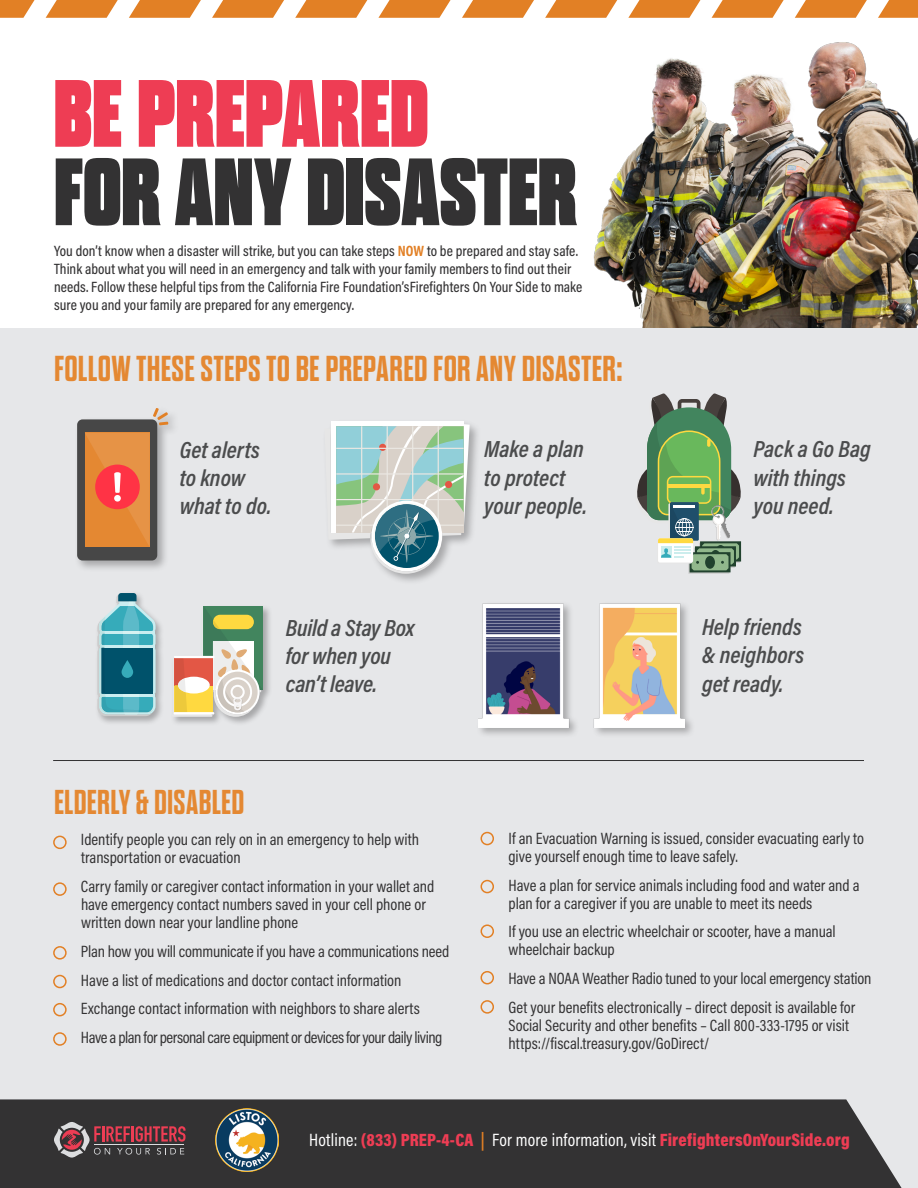
<style>
.page{position:relative;width:918px;height:1188px;background:#fff}
.page>*{position:absolute;margin:0;border:0;box-sizing:border-box;transform-origin:0 0}
.t1{font:800 95.25px "Dharma Gothic E";color:#333233}
.t2{font:800 95.25px "Dharma Gothic E";color:#ee3d54}
.t3{font:700 36px "Dharma Gothic E";letter-spacing:.015em;color:#e48832}
.t4{font:700 34.5px "Dharma Gothic E";letter-spacing:.01em;color:#e48832}
.t5{font:italic 600 23.55px/28.2px "Acumin Pro Cond";color:#4b4c4d}
.t6{font:900 18px "Acumin Pro Cond";letter-spacing:.01em;color:#ee3d54}
.t7{font:16.5px/18px "Acumin Pro Cond";color:#333233}
.t8{font:16.5px "Acumin Pro Cond";letter-spacing:-.03em;color:#333233}
.t9{font:500 15px/18px "Acumin Pro Cond";letter-spacing:.005em;color:#333233}
.s1{font-weight:700;color:#e28025}
.s2{font-weight:400;color:#fff}
.s3{font-weight:600;color:#e28025}
</style>
<div class="page">
<img style="left:593px;top:42px;width:325px;height:286px">
<div style="left:0;top:328px;width:918px;height:860px;background:#e6e7e9"></div>
<div style="left:0;top:1099px;width:902px;height:89px;background:#333233"></div>
<img style="left:215px;top:1108px;width:63px;height:63px">
<svg style="left:0;top:0;width:35px;height:18px"></svg>
<svg style="left:46px;top:0;width:72px;height:18px"></svg>
<svg style="left:129px;top:0;width:72px;height:18px"></svg>
<svg style="left:212px;top:0;width:72px;height:18px"></svg>
<svg style="left:295px;top:0;width:72px;height:18px"></svg>
<svg style="left:378px;top:0;width:73px;height:18px"></svg>
<svg style="left:462px;top:0;width:72px;height:18px"></svg>
<svg style="left:545px;top:0;width:72px;height:18px"></svg>
<svg style="left:628px;top:0;width:72px;height:18px"></svg>
<svg style="left:712px;top:0;width:72px;height:18px"></svg>
<svg style="left:795px;top:0;width:72px;height:18px"></svg>
<svg style="left:878px;top:0;width:40px;height:18px"></svg>
<svg style="left:54px;top:1122px;width:132px;height:36px;background:#6b4a4f"></svg>
<div style="left:53px;top:836px;width:14px;height:13px;border:2px solid #e28025;border-radius:50%"></div>
<div style="left:481px;top:832px;width:13px;height:13px;border:2px solid #e28025;border-radius:50%"></div>
<div style="left:481px;top:880px;width:13px;height:13px;border:2px solid #e28025;border-radius:50%"></div>
<div style="left:481px;top:924px;width:13px;height:14px;border:2px solid #e28025;border-radius:50%"></div>
<div style="left:481px;top:971px;width:13px;height:13px;border:2px solid #e28025;border-radius:50%"></div>
<div style="left:481px;top:1000px;width:13px;height:14px;border:2px solid #e28025;border-radius:50%"></div>
<div style="left:53px;top:882px;width:14px;height:14px;border:2px solid #e28025;border-radius:50%"></div>
<div style="left:53px;top:946px;width:14px;height:14px;border:2px solid #e28025;border-radius:50%"></div>
<div style="left:53px;top:975px;width:14px;height:13px;border:2px solid #e28025;border-radius:50%"></div>
<div style="left:53px;top:1003px;width:14px;height:13px;border:2px solid #e28025;border-radius:50%"></div>
<div style="left:53px;top:1032px;width:14px;height:14px;border:2px solid #e28025;border-radius:50%"></div>
<hr style="left:53px;top:760px;width:811px;height:1px;background:#333233">
<div style="left:322px;top:419px;width:159px;height:167px;background:#333233;opacity:.35"></div>
<div style="left:331px;top:421px;width:133px;height:111px;background:#fff"></div>
<svg style="left:324px;top:424px;width:146px;height:150px"></svg>
<svg style="left:637px;top:393px;width:105px;height:181px"></svg>
<div style="left:96px;top:591px;width:177px;height:135px;background:#333233;opacity:.35"></div>
<svg style="left:97px;top:593px;width:59px;height:123px;background:#5ba1af"></svg>
<svg style="left:172px;top:606px;width:91px;height:111px"></svg>
<div style="left:476px;top:602px;width:219px;height:136px;background:#333233;opacity:.35"></div>
<img style="left:479px;top:602px;width:205px;height:125px">
<div style="left:75px;top:406px;width:104px;height:166px;background:#333233;opacity:.35"></div>
<svg style="left:153px;top:408px;width:15px;height:17px"></svg>
<div style="left:77px;top:419px;width:80px;height:142px;background:#474747;border-radius:5px"></div>
<svg style="left:85px;top:433px;width:65px;height:114px;background:#ea7e41"></svg>
<p class="t2" style="left:54px;top:64px;width:376px">BE PREPARED</p>
<p class="t1" style="left:54px;top:142px;width:524px">FOR ANY DISASTER</p>
<p class="t9" style="left:54px;top:242px;width:530px">You don’t know when a disaster will strike, but you can take steps <span class="s1">NOW</span> to be prepared and stay safe.<br>Think about what you will need in an emergency and talk with your family members to find out their needs. Follow these helpful tips from the California Fire Foundation’sFirefighters On Your Side to make sure you and your family are prepared for any emergency.</p>
<p class="t3" style="left:54px;top:351px;width:570px">FOLLOW THESE STEPS TO BE PREPARED FOR ANY DISASTER:</p>
<p class="t5" style="left:180px;top:435px;width:93px">Get alerts to know what to do.</p>
<p class="t5" style="left:484px;top:435px;width:104px">Make a plan to protect your people.</p>
<p class="t5" style="left:753px;top:434px;width:119px">Pack a Go Bag with things you need.</p>
<p class="t5" style="left:286px;top:613px;width:130px">Build a Stay Box for when you can’t leave.</p>
<p class="t5" style="left:702px;top:612px;width:104px;text-align:justify">Help friends &amp; neighbors get ready.</p>
<p class="t4" style="left:54px;top:784px;width:192px">ELDERLY &amp; DISABLED</p>
<p class="t7" style="left:81px;top:830px;width:340px">Identify people you can rely on in an emergency to help with transportation or evacuation</p>
<p class="t7" style="left:81px;top:877px;width:355px">Carry family or caregiver contact information in your wallet and have emergency contact numbers saved in your cell phone or written down near your landline phone</p>
<p class="t7" style="left:81px;top:942px;width:370px">Plan how you will communicate if you have a communications need</p>
<p class="t7" style="left:81px;top:970px;width:322px">Have a list of medications and doctor contact information</p>
<p class="t7" style="left:81px;top:999px;width:340px">Exchange contact information with neighbors to share alerts</p>
<p class="t8" style="left:81px;top:1027px;width:363px">Have a plan for personal care equipment or devices for your daily living</p>
<p class="t7" style="left:508px;top:829px;width:357px">If an Evacuation Warning is issued, consider evacuating early to give yourself enough time to leave safely.</p>
<p class="t7" style="left:508px;top:876px;width:353px">Have a plan for service animals including food and water and a plan for a caregiver if you are unable to meet its needs</p>
<p class="t7" style="left:508px;top:922px;width:329px">If you use an electric wheelchair or scooter, have a manual wheelchair backup</p>
<p class="t7" style="left:508px;top:969px;width:365px">Have a NOAA Weather Radio tuned to your local emergency station</p>
<p class="t7" style="left:508px;top:998px;width:348px">Get your benefits electronically – direct deposit is available for<br>Social Security and other benefits – Call 800-333-1795 or visit https://fiscal.treasury.gov/GoDirect/</p>
<p class="t6" style="left:309px;top:1128px;width:542px"><span class="s2">Hotline:</span> (833) PREP-4-CA <span class="s3">|</span> <span class="s2">For more information, visit</span> FirefightersOnYourSide.org</p>
</div>
